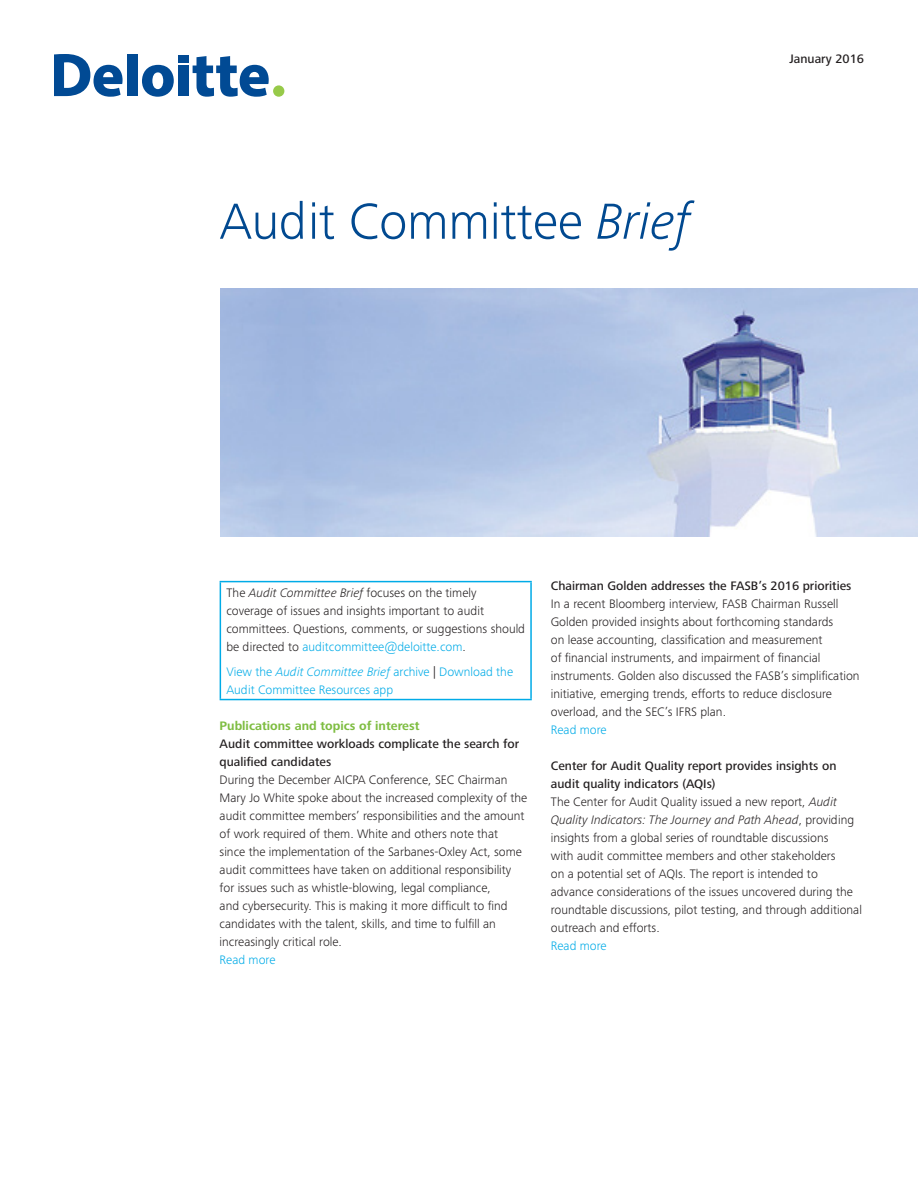
<style>
.page{position:relative;width:918px;height:1188px;background:#fff}
.page>*{position:absolute;margin:0;border:0;box-sizing:border-box;transform-origin:0 0}
.t1{font:300 52.5px "Frutiger Next Pro";letter-spacing:-.005em;color:#014990}
.Body_Copy{font:300 12.75px/18px "Frutiger Next Pro";color:#231f20}
.Subhead_B{font:300 12.75px/18px "Frutiger Next Pro";color:#231f20}
.Subhead_B-2{font:500 12.75px/18px "Frutiger Next Pro";color:#231f20}
.Body_Copy-2{font:300 12.75px/18px "Frutiger Next Pro";color:#00abe7}
.Subhead_A{font:700 12.75px "Frutiger Next Pro";color:#7ebd41}
.Subhead_B-3{font:300 12.75px "Frutiger Next Pro";color:#00abe7}
.s1{font-style:italic}
.s2{color:#00abe7}
.s3{color:#231f20}
</style>
<div class="page">
<div style="left:127px;top:55px;width:10px;height:41px;background:#014a94"></div>
<svg style="left:142px;top:65px;width:32px;height:32px"></svg>
<div style="left:178px;top:66px;width:10px;height:30px;background:#014a94"></div>
<div style="left:178px;top:55px;width:10px;height:8px;background:#014a94"></div>
<svg style="left:193px;top:56px;width:76px;height:41px"></svg>
<div style="left:273px;top:85px;width:11px;height:12px;background:#97ca49;border-radius:50%"></div>
<svg style="left:54px;top:54px;width:69px;height:43px"></svg>
<img style="left:221px;top:289px;width:697px;height:247px">
<hr style="left:220px;top:581px;width:312px;height:1px;background:#00abe7">
<hr style="left:220px;top:582px;width:1px;height:117px;background:#00abe7">
<hr style="left:530px;top:582px;width:2px;height:117px;background:#00abe7">
<hr style="left:220px;top:699px;width:312px;height:1px;background:#00abe7">
<p class="t1" style="left:220px;top:191px;width:472px">Audit Committee <span class="s1">Brief</span></p>
<p class="Subhead_B-2" style="left:790px;top:50px;width:76px">January 2016</p>
<p class="Body_Copy" style="left:226px;top:584px;width:300px">The <span class="s1">Audit Committee Brief</span> focuses on the timely coverage of issues and insights important to audit committees. Questions, comments, or suggestions should be directed to <span class="s2">auditcommittee@deloitte.com</span>.</p>
<p class="Body_Copy-2" style="left:226px;top:662px;width:288px">View the <span class="s1">Audit Committee Brief</span> archive <span class="s3">|</span> Download the<br>Audit Committee Resources app</p>
<p class="Subhead_A" style="left:220px;top:719px;width:202px">Publications and topics of interest</p>
<p class="Subhead_B-2" style="left:220px;top:735px;width:301px">Audit committee workloads complicate the search for qualified candidates</p>
<p class="Subhead_B" style="left:220px;top:771px;width:309px">During the December AICPA Conference, SEC Chairman Mary Jo White spoke about the increased complexity of the audit committee members’ responsibilities and the amount of work required of them. White and others note that<br>since the implementation of the Sarbanes-Oxley Act, some audit committees have taken on additional responsibility for issues such as whistle-blowing, legal compliance,<br>and cybersecurity. This is making it more difficult to find candidates with the talent, skills, and time to fulfill an increasingly critical role.</p>
<p class="Subhead_B-3" style="left:220px;top:953px;width:57px">Read more</p>
<p class="Subhead_B-2" style="left:551px;top:577px;width:302px">Chairman Golden addresses the FASB’s 2016 priorities</p>
<p class="Body_Copy" style="left:551px;top:595px;width:310px">In a recent Bloomberg interview, FASB Chairman Russell Golden provided insights about forthcoming standards<br>on lease accounting, classification and measurement<br>of financial instruments, and impairment of financial instruments. Golden also discussed the FASB’s simplification initiative, emerging trends, efforts to reduce disclosure overload, and the SEC’s IFRS plan.</p>
<p class="Body_Copy-2" style="left:551px;top:721px;width:57px">Read more</p>
<p class="Subhead_B-2" style="left:551px;top:757px;width:287px">Center for Audit Quality report provides insights on audit quality indicators (AQIs)</p>
<p class="Body_Copy" style="left:551px;top:793px;width:313px">The Center for Audit Quality issued a new report, <span class="s1">Audit Quality Indicators: The Journey and Path Ahead</span>, providing insights from a global series of roundtable discussions<br>with audit committee members and other stakeholders<br>on a potential set of AQIs. The report is intended to advance considerations of the issues uncovered during the roundtable discussions, pilot testing, and through additional outreach and efforts.</p>
<p class="Body_Copy-2" style="left:551px;top:937px;width:57px">Read more</p>
</div>
